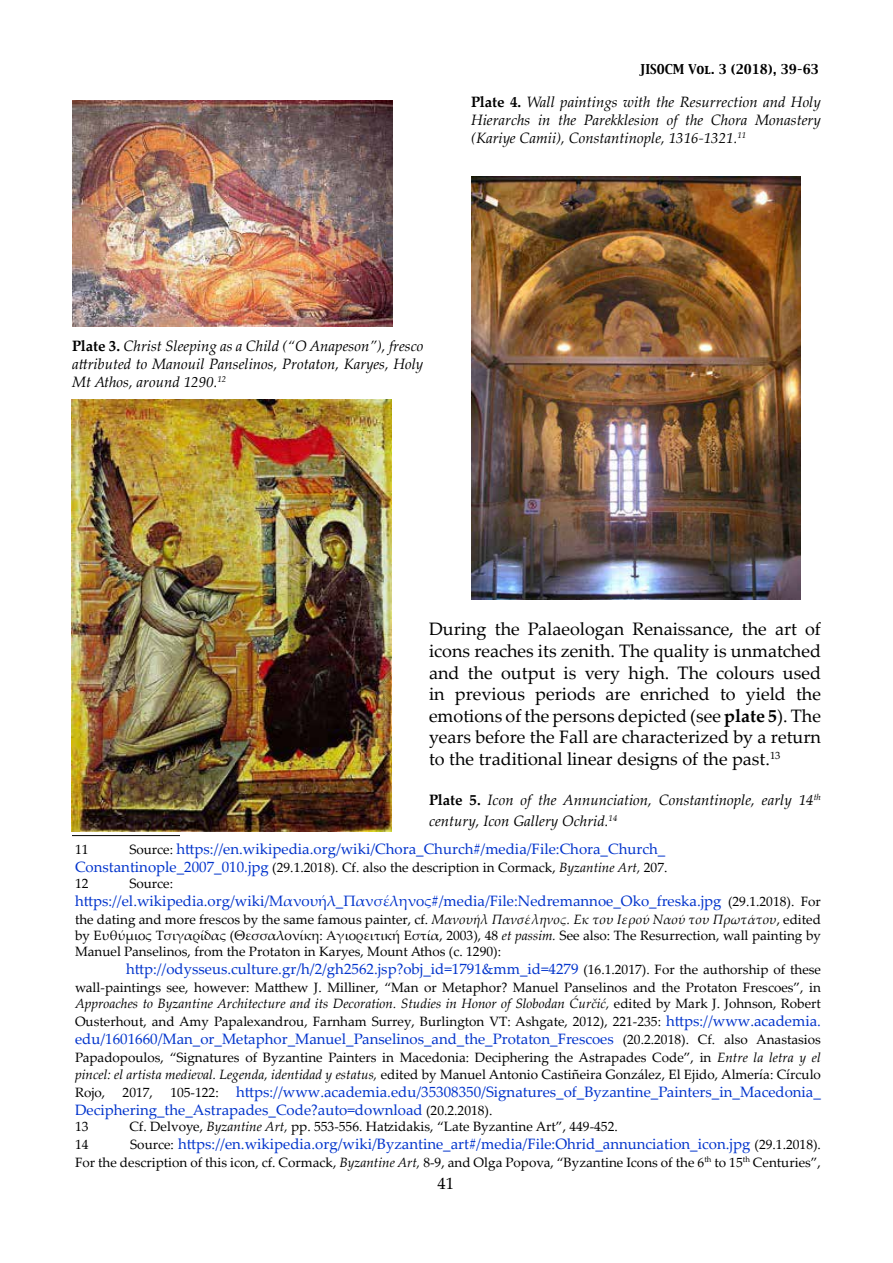
<style>
.page{position:relative;width:893px;height:1263px;background:#fff}
.page>*{position:absolute;margin:0;border:0;box-sizing:border-box;transform-origin:0 0}
.t1{font:18px/21.6px "Palatino Linotype";color:#000;text-align:justify}
.t2{font:16.5px "Palatino Linotype";color:#000}
.t3{font:15px/18px "Palatino Linotype";color:#03c}
.t4{font:italic 15px/18px "Palatino Linotype";color:#000;text-align:justify}
.t5{font:13.5px/16.2px "Palatino Linotype";color:#000}
.t6{font:12px "Capitals";color:#000}
.s1{font-weight:700;font-style:normal}
.s2{font-weight:700}
.s3{font-size:13.5px;color:#000}
.s4{font-size:15px;color:#03c}
.s5{font-style:italic}
</style>
<div class="page">
<hr style="left:72px;top:835px;width:108px;height:1px;background:#000">
<img style="left:73px;top:101px;width:320px;height:226px">
<img style="left:472px;top:177px;width:328px;height:423px">
<img style="left:71px;top:399px;width:320px;height:432px">
<p class="t6" style="left:640px;top:61px;width:181px">JISOCM Vol. 3 (2018), 39–63</p>
<p class="t4" style="left:471px;top:93px;width:351px"><span class="s1">Plate 4.</span> Wall paintings with the Resurrection and Holy Hierarchs in the Parekklesion of the Chora Monastery (Kariye Camii), Constantinople, 1316-1321.<sup>11</sup></p>
<p class="t4" style="left:72px;top:336px;width:353px"><span class="s1">Plate 3.</span> Christ Sleeping as a Child (“O Anapeson”), fresco attributed to Manouil Panselinos, Protaton, Karyes, Holy Mt Athos, around 1290.<sup>12</sup></p>
<p class="t1" style="left:429px;top:618px;width:393px">During the Palaeologan Renaissance, the art of icons reaches its zenith. The quality is unmatched and the output is very high. The colours used in previous periods are enriched to yield the emotions of the persons depicted (see <span class="s2">plate 5</span>). The years before the Fall are characterized by a return to the traditional linear designs of the past.<sup>13</sup></p>
<p class="t4" style="left:429px;top:788px;width:393px;line-height:21.6px"><span class="s1">Plate 5.</span> Icon of the Annunciation, Constantinople, early 14<sup>th </sup>century, Icon Gallery Ochrid.<sup>14</sup></p>
<p class="t5" style="left:75px;top:840px;width:15px">11</p>
<p class="t3" style="left:129px;top:839px;width:537px"><span class="s3">Source:</span> https://en.wikipedia.org/wiki/Chora_Church#/media/File:Chora_Church_</p>
<p class="t5" style="left:75px;top:858px;width:594px"><span class="s4">Constantinople_2007_010.jpg</span> (29.1.2018). Cf. also the description in Cormack, <span class="s5">Byzantine Art,</span> 207.<br>12</p>
<p class="t5" style="left:129px;top:874px;width:45px">Source:</p>
<p class="t3" style="left:75px;top:891px;width:747px">https://el.wikipedia.org/wiki/Μανουήλ_Πανσέληνος#/media/File:Nedremannoe_Oko_freska.jpg <span class="s3">(29.1.2018). For</span></p>
<p class="t5" style="left:75px;top:910px;width:747px;text-align:justify">the dating and more frescos by the same famous painter, cf. <span class="s5">Μανουήλ Πανσέληνος. Εκ του Ιερού Ναού του Πρωτάτου</span>, edited by Ευθύμιος Τσιγαρίδας (Θεσσαλονίκη: Αγιορειτική Εστία, 2003), 48 <span class="s5">et passim.</span> See also: The Resurrection, wall painting by Manuel Panselinos, from the Protaton in Karyes, Mount Athos (c. 1290):</p>
<p class="t3" style="left:126px;top:959px;width:696px">http://odysseus.culture.gr/h/2/gh2562.jsp?obj_id=1791&amp;mm_id=4279 <span class="s3">(16.1.2017). For the authorship of these</span></p>
<p class="t5" style="left:75px;top:979px;width:747px">wall-paintings see, however: Matthew J. Milliner, “Man or Metaphor? Manuel Panselinos and the Protaton Frescoes”, in<br><span class="s5">Approaches to Byzantine Architecture and its Decoration. Studies in Honor of Slobodan Ćurčić,</span> edited by Mark J. Johnson, Robert</p>
<p class="t5" style="left:75px;top:1013px;width:747px">Ousterhout, and Amy Papalexandrou, Farnham Surrey, Burlington VT: Ashgate, 2012), 221-235: <span class="s4">https://www.academia.</span></p>
<p class="t3" style="left:75px;top:1030px;width:747px">edu/1601660/Man_or_Metaphor_Manuel_Panselinos_and_the_Protaton_Frescoes <span class="s3">(20.2.2018). Cf. also Anastasios</span></p>
<p class="t5" style="left:75px;top:1049px;width:747px">Papadopoulos, “Signatures of Byzantine Painters in Macedonia: Deciphering the Astrapades Code”, in <span class="s5">Entre la letra y el pincel: el artista medieval. Legenda, identidad y estatus,</span> edited by Manuel Antonio Castiñeira González, El Ejido, Almería: Círculo</p>
<p class="t5" style="left:75px;top:1083px;width:32px">Rojo,</p>
<p class="t5" style="left:123px;top:1083px;width:32px">2017,</p>
<p class="t3" style="left:75px;top:1082px;width:747px;text-indent:95px"><span class="s3">105-122:</span> https://www.academia.edu/35308350/Signatures_of_Byzantine_Painters_in_Macedonia_<br>Deciphering_the_Astrapades_Code?auto=download <span class="s3">(20.2.2018).</span></p>
<p class="t5" style="left:75px;top:1117px;width:15px">13</p>
<p class="t5" style="left:129px;top:1117px;width:490px">Cf. Delvoye, <span class="s5">Byzantine Art,</span> pp. 553-556. Hatzidakis, “Late Byzantine Art”, 449-452.</p>
<p class="t5" style="left:75px;top:1135px;width:15px">14</p>
<p class="t3" style="left:130px;top:1134px;width:692px"><span class="s3">Source:</span> https://en.wikipedia.org/wiki/Byzantine_art#/media/File:Ohrid_annunciation_icon.jpg <span class="s3">(29.1.2018).</span></p>
<p class="t5" style="left:75px;top:1153px;width:747px">For the description of this icon, cf. Cormack, <span class="s5">Byzantine Art,</span> 8-9, and Olga Popova, “Byzantine Icons of the 6<sup>th</sup> to 15<sup>th</sup> Centuries”,</p>
<p class="t2" style="left:437px;top:1172px;width:18px">41</p>
</div>
